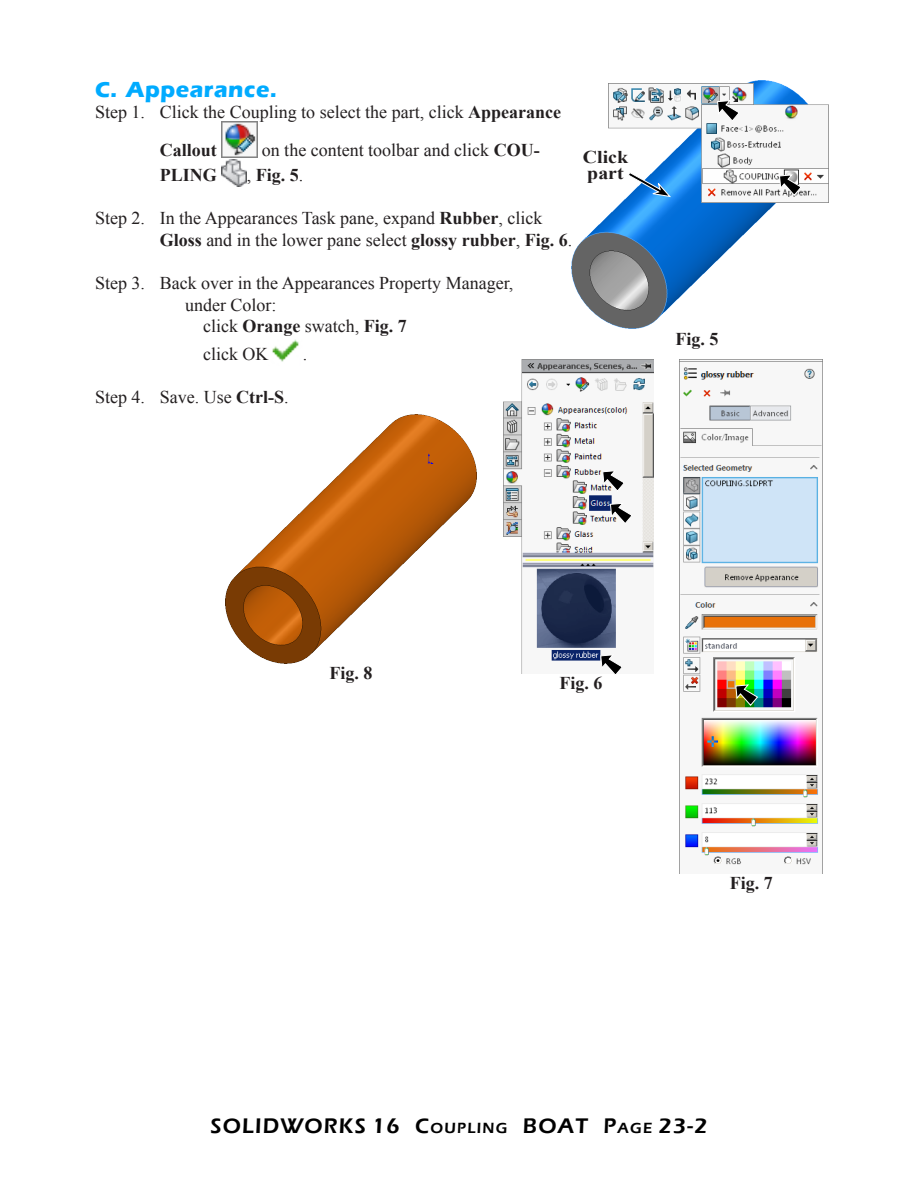
<style>
.page{position:relative;width:918px;height:1188px;background:#fff}
.page>*{position:absolute;margin:0;border:0;box-sizing:border-box;transform-origin:0 0}
.Subhead_1{font:700 22.5px "Eras ITC";letter-spacing:.025em;color:#00abff}
.t1{font:600 21.75px "Eras ITC";letter-spacing:.055em;color:#000}
.Body_text{font:18px/38.1px "Times New Roman";color:#231f20}
.Fig_No{font:700 18px "Times New Roman";color:#231f20}
.Body_text-2{font:700 18px "Times New Roman";color:#231f20}
.Coor{font:700 18px/16.5px "Times New Roman";color:#231f20;scale:1.1 1}
.s1{font-weight:700}
.s2{font-weight:400}
.s3{font-size:15.15px}
</style>
<div class="page">
<img style="left:221px;top:122px;width:36px;height:36px">
<img style="left:221px;top:160px;width:26px;height:27px">
<img style="left:272px;top:339px;width:27px;height:23px">
<img style="left:571px;top:81px;width:252px;height:248px">
<img style="left:225px;top:415px;width:252px;height:249px">
<img style="left:608px;top:84px;width:221px;height:118px">
<svg style="left:627px;top:171px;width:44px;height:27px"></svg>
<svg style="left:779px;top:174px;width:23px;height:22px"></svg>
<svg style="left:717px;top:100px;width:23px;height:22px"></svg>
<img style="left:680px;top:360px;width:143px;height:513px">
<img style="left:503px;top:360px;width:151px;height:314px">
<svg style="left:610px;top:503px;width:23px;height:21px"></svg>
<svg style="left:735px;top:684px;width:23px;height:22px"></svg>
<svg style="left:600px;top:654px;width:23px;height:21px"></svg>
<svg style="left:602px;top:470px;width:23px;height:22px"></svg>
<p class="Subhead_1" style="left:95px;top:76px;width:183px">C. Appearance.</p>
<p class="Body_text" style="left:160px;top:93px;width:403px;text-indent:-65px">Step 1. Click the Coupling to select the part, click <span class="s1">Appearance<br>Callout</span></p>
<p class="Body_text" style="left:262px;top:131px;width:279px">on the content toolbar and click <span class="s1">COU-</span></p>
<p class="Body_text-2" style="left:160px;top:163px;width:59px">PLING</p>
<p class="Body_text-2" style="left:247px;top:163px;width:58px"><span class="s2">,</span> Fig. 5<span class="s2">.</span></p>
<p class="Body_text" style="left:160px;top:207px;width:414px;line-height:21.6px;text-indent:-65px">Step 2. In the Appearances Task pane, expand <span class="s1">Rubber</span>, click<br><span class="s1">Gloss</span> and in the lower pane select <span class="s1">glossy rubber</span>, <span class="s1">Fig. 6</span>.</p>
<p class="Body_text" style="left:95px;top:264px;width:420px">Step 3. Back over in the Appearances Property Manager,</p>
<p class="Body_text" style="left:185px;top:285px;width:93px">under Color:</p>
<p class="Body_text" style="left:203px;top:307px;width:205px">click <span class="s1">Orange</span> swatch, <span class="s1">Fig. 7</span></p>
<p class="Body_text" style="left:203px;top:334px;width:67px">click OK</p>
<p class="Body_text" style="left:303px;top:334px;width:6px">.</p>
<p class="Body_text" style="left:95px;top:378px;width:195px">Step 4. Save. Use <span class="s1">Ctrl-S</span>.</p>
<p class="Coor" style="left:583px;top:148px;width:43px">Click part</p>
<p class="Fig_No" style="left:675px;top:326px;width:45px">Fig. 5</p>
<p class="Fig_No" style="left:330px;top:660px;width:45px">Fig. 8</p>
<p class="Fig_No" style="left:559px;top:671px;width:45px">Fig. 6</p>
<p class="Fig_No" style="left:730px;top:870px;width:45px">Fig. 7</p>
<p class="t1" style="left:210px;top:1114px;width:499px">SOLIDWORKS 16 C<span class="s3">OUPLI NG</span> BOAT P<span class="s3">AGE</span> 23-2</p>
</div>
